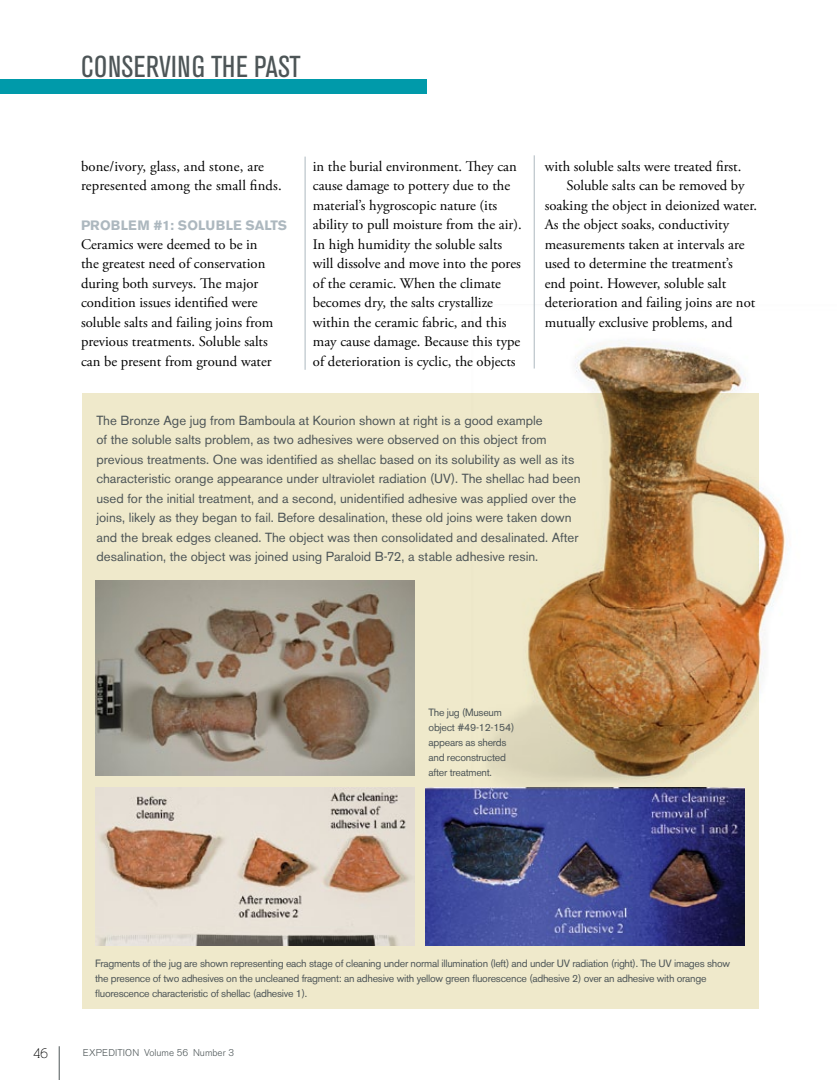
<style>
.page{position:relative;width:837px;height:1080px;background:#fff}
.page>*{position:absolute;margin:0;border:0;box-sizing:border-box;transform-origin:0 0}
.t1{font:condensed 30px "Akzidenz Grotesk BE";letter-spacing:.01em;color:#4d5557}
.t2{font:14.7px/19.5px "Adobe Garamond Pro";color:#000}
.t3{font:700 13.5px "Akzidenz Grotesk BE";color:#adb8bf}
.t4{font:13.5px "Alexandria";color:#000}
.t5{font:13.2px/19.5px "Akzidenz Grotesk BE";color:#4d5557}
.t6{font:10.5px/15px "Akzidenz Grotesk BE";letter-spacing:-.025em;color:#4d5557}
.t7{font:300 9.75px "Akzidenz Grotesk BE";color:#4d5557}
</style>
<div class="page">
<hr style="left:59px;top:1046px;width:1px;height:34px;background:#4d5557">
<div style="left:82px;top:393px;width:677px;height:615px;background:#efe9cb"></div>
<img style="left:472px;top:304px;width:315px;height:484px">
<div style="left:0;top:79px;width:427px;height:15px;background:#009aaa"></div>
<img style="left:95px;top:580px;width:320px;height:195px">
<img style="left:95px;top:788px;width:319px;height:158px">
<img style="left:425px;top:788px;width:320px;height:158px">
<hr style="left:305px;top:157px;width:1px;height:213px;background:#adb8bf">
<hr style="left:534px;top:155px;width:1px;height:214px;background:#adb8bf">
<h1 class="t1" style="left:81px;top:49px;width:221px">CONSERVING THE PAST</h1>
<p class="t2" style="left:81px;top:157px;width:202px">bone/ivory, glass, and stone, are represented among the small finds.</p>
<p class="t3" style="left:81px;top:217px;width:208px">PROBLEM #1: SOLUBLE SALTS</p>
<p class="t2" style="left:81px;top:235px;width:194px">Ceramics were deemed to be in the greatest need of conservation during both surveys. The major condition issues identified were soluble salts and failing joins from previous treatments. Soluble salts can be present from ground water</p>
<p class="t2" style="left:313px;top:157px;width:210px">in the burial environment. They can cause damage to pottery due to the material’s hygroscopic nature (its ability to pull moisture from the air).<br>In high humidity the soluble salts will dissolve and move into the pores of the ceramic. When the climate becomes dry, the salts crystallize within the ceramic fabric, and this may cause damage. Because this type of deterioration is cyclic, the objects</p>
<p class="t2" style="left:545px;top:157px;width:198px">with soluble salts were treated first.</p>
<p class="t2" style="left:566px;top:177px;width:180px">Soluble salts can be removed by</p>
<p class="t2" style="left:545px;top:196px;width:214px">soaking the object in deionized water.</p>
<p class="t2" style="left:545px;top:216px;width:186px">As the object soaks, conductivity</p>
<p class="t2" style="left:545px;top:235px;width:201px">measurements taken at intervals are</p>
<p class="t2" style="left:545px;top:255px;width:190px">used to determine the treatment’s</p>
<p class="t2" style="left:545px;top:274px;width:183px">end point. However, soluble salt</p>
<p class="t2" style="left:545px;top:294px;width:212px">deterioration and failing joins are not</p>
<p class="t2" style="left:545px;top:313px;width:189px">mutually exclusive problems, and</p>
<p class="t5" style="left:96px;top:410px;width:486px">The Bronze Age jug from Bamboula at Kourion shown at right is a good example<br>of the soluble salts problem, as two adhesives were observed on this object from previous treatments. One was identified as shellac based on its solubility as well as its characteristic orange appearance under ultraviolet radiation (UV). The shellac had been used for the initial treatment, and a second, unidentified adhesive was applied over the joins, likely as they began to fail. Before desalination, these old joins were taken down and the break edges cleaned. The object was then consolidated and desalinated. After desalination, the object was joined using Paraloid B-72, a stable adhesive resin.</p>
<p class="t6" style="left:429px;top:704px;width:87px">The jug (Museum object #49-12-154) appears as sherds and reconstructed after treatment.</p>
<p class="t6" style="left:95px;top:956px;width:637px">Fragments of the jug are shown representing each stage of cleaning under normal illumination (left) and under UV radiation (right). The UV images show the presence of two adhesives on the uncleaned fragment: an adhesive with yellow green fluorescence (adhesive 2) over an adhesive with orange fluorescence characteristic of shellac (adhesive 1).</p>
<p class="t4" style="left:33px;top:1046px;width:16px">46</p>
<p class="t7" style="left:83px;top:1047px;width:153px">EXPEDITION Volume 56 Number 3</p>
</div>
